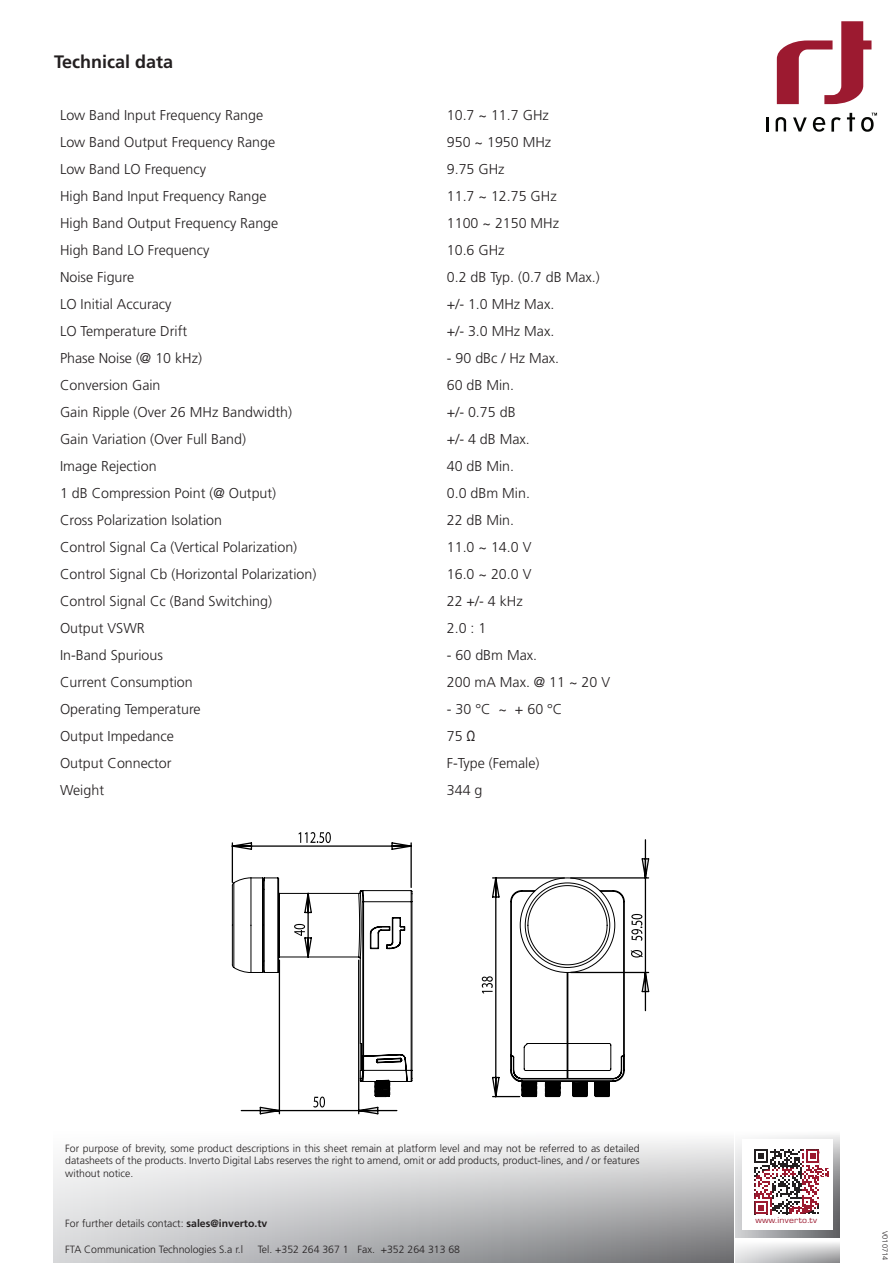
<style>
.page{position:relative;width:893px;height:1263px;background:#fff}
.page>*{position:absolute;margin:0;border:0;box-sizing:border-box;transform-origin:0 0}
.t1{font:700 18px "Frutiger";color:#231f20}
.Table_content{font:300 14.25px "Frutiger";color:#231f20}
.Running_texts{font:300 14.25px "Frutiger";color:#231f20}
.t2{font:300 10.5px/12.6px "Frutiger";color:#231f20;text-align:justify}
.t3{font:8.85px "Eurostile T";letter-spacing:.025em;color:#9c1a30;scale:1.1 1}
.t4{font:300 7.5px "Frutiger";color:#231f20}
.s1{font-family:"Arial Narrow";font-weight:400}
.s2{font-weight:700}
</style>
<div class="page">
<svg style="left:53px;top:1140px;width:680px;height:123px;background:#cbcbcd"></svg>
<svg style="left:735px;top:1135px;width:104px;height:102px"></svg>
<svg style="left:735px;top:1243px;width:104px;height:20px;background:#d1d2d3"></svg>
<div style="left:742px;top:1139px;width:91px;height:91px;background:#fff"></div>
<svg style="left:754px;top:1149px;width:75px;height:65px"></svg>
<svg style="left:777px;top:21px;width:94px;height:83px"></svg>
<svg style="left:847px;top:113px;width:8px;height:18px"></svg>
<hr style="left:766px;top:117px;width:3px;height:15px;background:#050604">
<svg style="left:793px;top:117px;width:14px;height:15px"></svg>
<svg style="left:813px;top:117px;width:12px;height:15px"></svg>
<svg style="left:861px;top:113px;width:16px;height:19px"></svg>
<svg style="left:831px;top:117px;width:10px;height:15px"></svg>
<svg style="left:776px;top:117px;width:10px;height:14px"></svg>
<svg style="left:231px;top:832px;width:182px;height:283px"></svg>
<svg style="left:482px;top:839px;width:168px;height:259px"></svg>
<p class="t1" style="left:54px;top:51px;width:121px">Technical data</p>
<p class="Table_content" style="left:60px;top:107px;width:205px">Low Band Input Frequency Range</p>
<p class="Table_content" style="left:60px;top:134px;width:217px">Low Band Output Frequency Range</p>
<p class="Table_content" style="left:60px;top:161px;width:148px">Low Band LO Frequency</p>
<p class="Table_content" style="left:60px;top:188px;width:208px">High Band Input Frequency Range</p>
<p class="Table_content" style="left:60px;top:215px;width:220px">High Band Output Frequency Range</p>
<p class="Table_content" style="left:60px;top:242px;width:151px">High Band LO Frequency</p>
<p class="Table_content" style="left:60px;top:269px;width:76px">Noise Figure</p>
<p class="Table_content" style="left:60px;top:296px;width:113px">LO Initial Accuracy</p>
<p class="Table_content" style="left:60px;top:323px;width:129px">LO Temperature Drift</p>
<p class="Table_content" style="left:60px;top:350px;width:144px">Phase Noise (@ 10 kHz(</p>
<p class="Table_content" style="left:60px;top:377px;width:102px">Conversion Gain</p>
<p class="Table_content" style="left:60px;top:404px;width:234px">Gain Ripple (Over 26 MHz Bandwidth(</p>
<p class="Table_content" style="left:60px;top:431px;width:188px">Gain Variation (Over Full Band(</p>
<p class="Table_content" style="left:60px;top:458px;width:98px">Image Rejection</p>
<p class="Table_content" style="left:60px;top:485px;width:218px">1 dB Compression Point (@ Output(</p>
<p class="Table_content" style="left:60px;top:512px;width:164px">Cross Polarization Isolation</p>
<p class="Table_content" style="left:60px;top:539px;width:239px">Control Signal Ca (Vertical Polarization(</p>
<p class="Table_content" style="left:60px;top:566px;width:258px">Control Signal Cb (Horizontal Polarization(</p>
<p class="Table_content" style="left:60px;top:593px;width:213px">Control Signal Cc (Band Switching(</p>
<p class="Table_content" style="left:60px;top:620px;width:86px">Output VSWR</p>
<p class="Table_content" style="left:60px;top:647px;width:104px">In-Band Spurious</p>
<p class="Table_content" style="left:60px;top:674px;width:134px">Current Consumption</p>
<p class="Table_content" style="left:60px;top:701px;width:142px">Operating Temperature</p>
<p class="Table_content" style="left:60px;top:728px;width:116px">Output Impedance</p>
<p class="Table_content" style="left:60px;top:755px;width:113px">Output Connector</p>
<p class="Table_content" style="left:60px;top:782px;width:46px">Weight</p>
<p class="Running_texts" style="left:447px;top:107px;width:104px">10.7 ~ 11.7 GHz</p>
<p class="Running_texts" style="left:447px;top:134px;width:106px">950 ~ 1950 MHz</p>
<p class="Running_texts" style="left:447px;top:161px;width:59px">9.75 GHz</p>
<p class="Running_texts" style="left:447px;top:188px;width:111px">11.7 ~ 12.75 GHz</p>
<p class="Running_texts" style="left:447px;top:215px;width:114px">1100 ~ 2150 MHz</p>
<p class="Running_texts" style="left:447px;top:242px;width:59px">10.6 GHz</p>
<p class="Running_texts" style="left:447px;top:269px;width:154px">0.2 dB Typ (. 0.7 dB Max (.</p>
<p class="Running_texts" style="left:447px;top:296px;width:109px">+/- 1.0 MHz Max.</p>
<p class="Running_texts" style="left:447px;top:323px;width:109px">+/- 3.0 MHz Max.</p>
<p class="Running_texts" style="left:447px;top:350px;width:114px">- 90 dBc / Hz Max.</p>
<p class="Running_texts" style="left:447px;top:377px;width:69px">60 dB Min.</p>
<p class="Running_texts" style="left:447px;top:404px;width:70px">+/- 0.75 dB</p>
<p class="Running_texts" style="left:447px;top:431px;width:84px">+/- 4 dB Max.</p>
<p class="Running_texts" style="left:447px;top:458px;width:69px">40 dB Min.</p>
<p class="Running_texts" style="left:447px;top:485px;width:85px">0.0 dBm Min.</p>
<p class="Running_texts" style="left:447px;top:512px;width:69px">22 dB Min.</p>
<p class="Running_texts" style="left:447px;top:539px;width:86px">11.0 ~ 14.0 V</p>
<p class="Running_texts" style="left:447px;top:566px;width:86px">16.0 ~ 20.0 V</p>
<p class="Running_texts" style="left:447px;top:593px;width:77px">22 +/- 4 kHz</p>
<p class="Running_texts" style="left:447px;top:620px;width:41px">2.0 1:</p>
<p class="Running_texts" style="left:447px;top:647px;width:92px">- 60 dBm Max.</p>
<p class="Running_texts" style="left:447px;top:674px;width:165px">200 mA Max. @ 11 ~ 20V</p>
<p class="Running_texts" style="left:515px;top:701px;width:49px">+ 60 C°</p>
<p class="Running_texts" style="left:447px;top:701px;width:45px">- 30 C°</p>
<p class="Running_texts" style="left:447px;top:728px;width:30px">75<span class="s1">Ω</span></p>
<p class="Running_texts" style="left:447px;top:755px;width:94px">-F Type (Female(</p>
<p class="Running_texts" style="left:447px;top:782px;width:37px">344 g</p>
<p class="Running_texts" style="left:498px;top:701px;width:10px">~</p>
<p class="t2" style="left:65px;top:1142px;width:576px">For purpose of brevity, some product descriptions in this sheet remain at platform level and may not be referred to as detailed datasheets of the products. Inverto Digital Labs reserves the right to amend, omit or add products, product-lines, and / or features without notice.</p>
<p class="t2" style="left:65px;top:1217px;width:204px">For further details contact: <span class="s2">sales@inverto.tv</span></p>
<p class="t2" style="left:65px;top:1243px;width:180px">FTA Communication Technologies l.ra.S</p>
<p class="t2" style="left:258px;top:1243px;width:92px">Tel. +352 264 367 1</p>
<p class="t2" style="left:381px;top:1243px;width:81px">+352 264 313 68</p>
<p class="t2" style="left:357px;top:1243px;width:19px">Fax.</p>
<p class="t3" style="left:755px;top:1215px;width:57px">www.inverto.tv</p>
<p class="t4" style="left:889px;top:1230px;width:31px;rotate:90deg">V010714</p>
</div>
